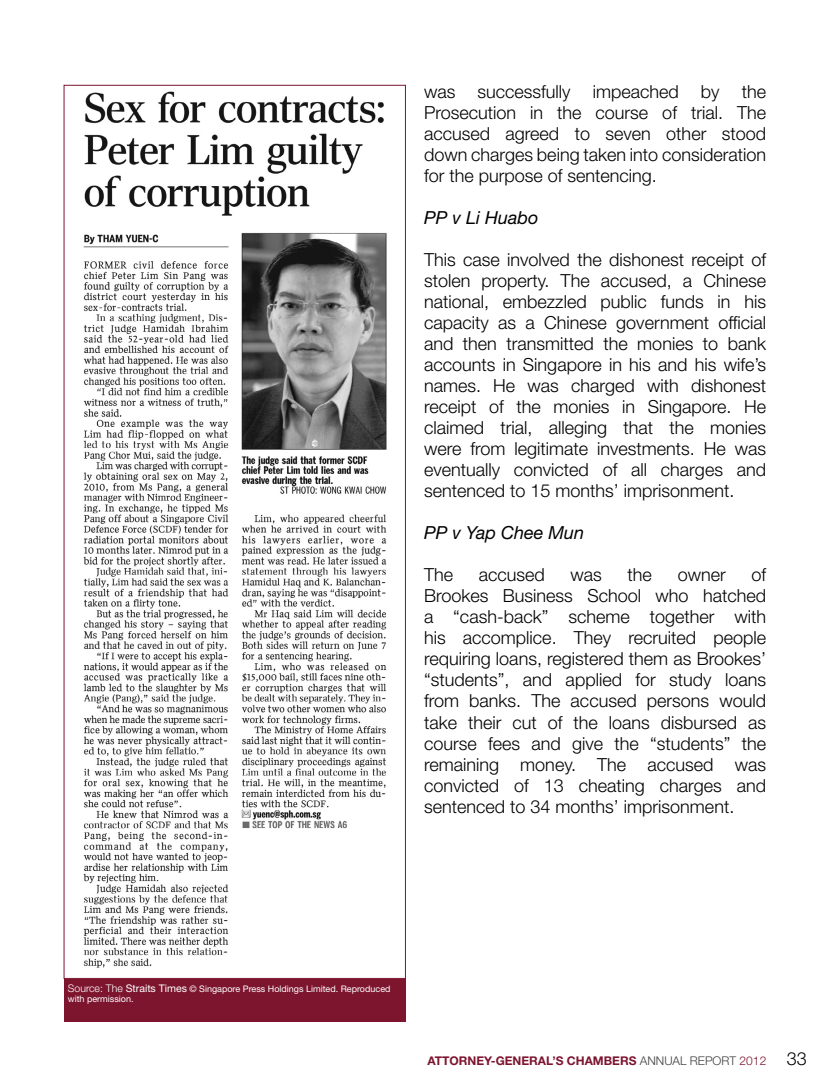
<style>
.page{position:relative;width:830px;height:1085px;background:#fff}
.page>*{position:absolute;margin:0;border:0;box-sizing:border-box;transform-origin:0 0}
.t1{font:300 18px/21px "Helvetica Neue LT Std";color:#000;text-align:justify}
.t2{font:italic 18px "Helvetica Neue LT Std";color:#000}
.t3{font:700 12px "Helvetica Neue LT Std";color:#7d152f}
.t4{font:9px/10.5px "Helvetica Neue LT Std";color:#fff}
.s1{font-weight:300;font-size:10.5px}
.s2{font-size:10.5px}
.s3{font-weight:300;color:#414042}
.s4{font-weight:300}
</style>
<div class="page">
<img style="left:83px;top:91px;width:304px;height:877px">
<div style="left:64px;top:979px;width:341px;height:42px;background:#7d152f"></div>
<p class="t1" style="left:424px;top:81px;width:343px">was successfully impeached by the Prosecution in the course of trial. The accused agreed to seven other stood down charges being taken into consideration for the purpose of sentencing.</p>
<p class="t2" style="left:424px;top:207px;width:116px">PP v Li Huabo</p>
<p class="t1" style="left:424px;top:249px;width:343px">This case involved the dishonest receipt of stolen property. The accused, a Chinese national, embezzled public funds in his capacity as a Chinese government official and then transmitted the monies to bank accounts in Singapore in his and his wife’s names. He was charged with dishonest receipt of the monies in Singapore. He claimed trial, alleging that the monies were from legitimate investments. He was eventually convicted of all charges and sentenced to 15 months’ imprisonment.</p>
<p class="t2" style="left:424px;top:522px;width:162px">PP v Yap Chee Mun</p>
<p class="t1" style="left:424px;top:564px;width:31px">The</p>
<p class="t1" style="left:478px;top:564px;width:68px">accused</p>
<p class="t1" style="left:570px;top:564px;width:33px">was</p>
<p class="t1" style="left:627px;top:564px;width:26px">the</p>
<p class="t1" style="left:677px;top:564px;width:50px">owner</p>
<p class="t1" style="left:424px;top:564px;width:343px;text-indent:327px">of Brookes Business School who hatched a “cash-back” scheme together with his accomplice. They recruited people requiring loans, registered them as Brookes’ “students”, and applied for study loans from banks. The accused persons would take their cut of the loans disbursed as course fees and give the “students” the remaining money. The accused was convicted of 13 cheating charges and sentenced to 34 months’ imprisonment.</p>
<p class="t4" style="left:68px;top:982px;width:324px"><span class="s1">Source: The</span> <span class="s2">Straits Times</span> © Singapore Press Holdings Limited. Reproduced with permission.</p>
<p class="t3" style="left:427px;top:1053px;width:340px">ATTORNEY-GENERAL’S CHAMBERS <span class="s3">ANNUAL REPORT</span> <span class="s4">2012</span></p>
<p class="t1" style="left:786px;top:1047px;width:22px">33</p>
</div>
